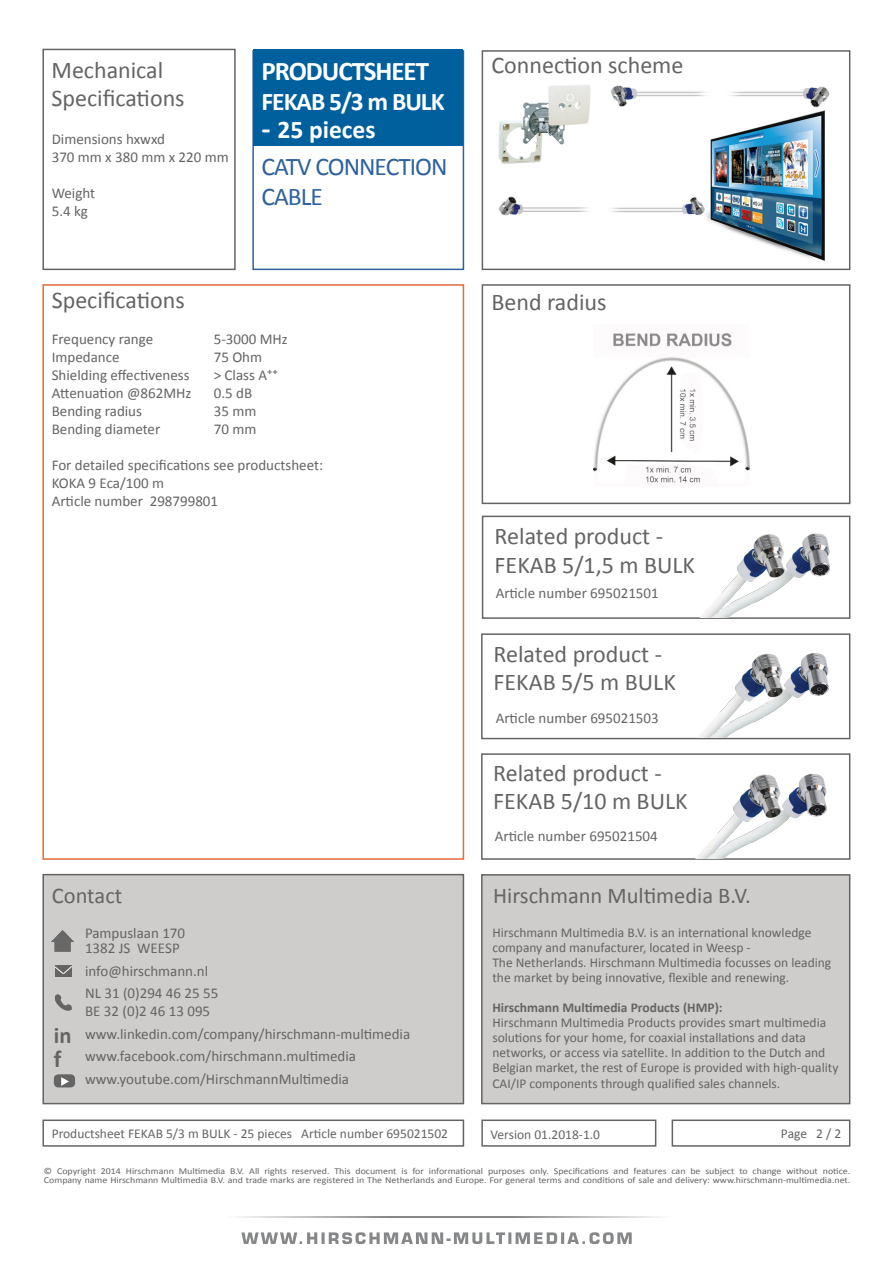
<style>
.page{position:relative;width:893px;height:1263px;background:#fff}
.page>*{position:absolute;margin:0;border:0;box-sizing:border-box;transform-origin:0 0}
.t1{font:700 27px "Calibri";letter-spacing:-.04em;color:#fff}
.t2{font:25.5px/30.6px "Calibri";letter-spacing:-.04em;color:#2e629e}
.t3{font:700 25.5px "Calibri";letter-spacing:-.04em;color:#fff}
.t4{font:700 25.5px "Calibri";color:#fff}
.t5{font:24px/28.8px "Calibri";color:#646464}
.t6{font:700 24px "Calibri";color:#646464}
.t7{font:700 22.95px "Calibri";color:#646464}
.t8{font:22.5px "Calibri";color:#646464}
.t9{font:15px/22.5px "Calibri";color:#646464}
.t10{font:13.5px/15.3px "Calibri";color:#646464}
.t11{font:700 13.5px "Calibri";color:#646464}
.t12{font:9px/9px "Calibri";color:#646464;scale:1.1 1}
.s1{font-size:30px}
</style>
<div class="page">
<div style="left:482px;top:516px;width:368px;height:103px;border:2px solid #646464"></div>
<div style="left:43px;top:875px;width:420px;height:228px;background:#cfcdcc"></div>
<img style="left:51px;top:930px;width:23px;height:22px">
<div style="left:42px;top:874px;width:422px;height:230px;border:2px solid #646464"></div>
<div style="left:481px;top:753px;width:369px;height:107px;border:2px solid #646464"></div>
<div style="left:481px;top:633px;width:369px;height:106px;border:2px solid #646464"></div>
<div style="left:481px;top:874px;width:369px;height:230px;background:#cfcdcc;border:2px solid #646464"></div>
<img style="left:697px;top:517px;width:144px;height:100px">
<div style="left:42px;top:284px;width:422px;height:576px;border:2px solid #e16d39"></div>
<div style="left:42px;top:1119px;width:422px;height:28px;border:2px solid #646464"></div>
<div style="left:481px;top:1119px;width:175px;height:28px;border:2px solid #646464"></div>
<div style="left:672px;top:1119px;width:178px;height:28px;border:2px solid #646464"></div>
<div style="left:252px;top:50px;width:212px;height:220px;border:2px solid #2e629e"></div>
<div style="left:253px;top:49px;width:210px;height:97px;background:#005f9d"></div>
<div style="left:42px;top:49px;width:194px;height:221px;border:2px solid #646464"></div>
<div style="left:54px;top:1074px;width:21px;height:13px;background:#646464;border-radius:4px"></div>
<svg style="left:59px;top:1077px;width:13px;height:11px"></svg>
<div style="left:55px;top:965px;width:17px;height:11px;background:#646464"></div>
<svg style="left:55px;top:966px;width:17px;height:8px"></svg>
<svg style="left:55px;top:994px;width:17px;height:17px"></svg>
<div style="left:482px;top:50px;width:368px;height:220px;border:2px solid #646464"></div>
<img style="left:498px;top:85px;width:332px;height:176px">
<div style="left:482px;top:284px;width:368px;height:220px;border:2px solid #646464"></div>
<img style="left:594px;top:333px;width:156px;height:150px">
<img style="left:696px;top:618px;width:155px;height:120px">
<img style="left:693px;top:738px;width:158px;height:120px">
<svg style="left:239px;top:1216px;width:419px;height:2px"></svg>
<svg style="left:241px;top:1232px;width:391px;height:12px"></svg>
<p class="t5" style="left:51px;top:54px;width:135px">Mechanical<br>Specifications</p>
<p class="t9" style="left:52px;top:130px;width:179px;line-height:18px">Dimensions hxwxd<br>370 mm x 380 mm x 220 mm</p>
<p class="t9" style="left:52px;top:184px;width:45px;line-height:18px">Weight<br>5.4 kg</p>
<p class="t5" style="left:52px;top:285px;width:135px">Specifications</p>
<p class="t1" style="left:262px;top:52px;width:169px">PRODUCTSHEET</p>
<p class="t3" style="left:262px;top:83px;width:185px">FEKAB 5/3 m BULK</p>
<p class="t4" style="left:262px;top:112px;width:116px"><span class="s1">-</span> 25 pieces</p>
<p class="t2" style="left:262px;top:150px;width:187px">CATV CONNECTION<br>CABLE</p>
<p class="t9" style="left:52px;top:328px;width:103px">Frequency range</p>
<p class="t9" style="left:214px;top:328px;width:76px">5-3000 MHz</p>
<p class="t9" style="left:52px;top:346px;width:69px">Impedance</p>
<p class="t9" style="left:214px;top:346px;width:50px">75 Ohm</p>
<p class="t9" style="left:52px;top:364px;width:139px">Shielding effectiveness</p>
<p class="t9" style="left:214px;top:364px;width:66px">&gt; Class A⁺⁺</p>
<p class="t9" style="left:52px;top:382px;width:141px">Attenuation @862MHz</p>
<p class="t9" style="left:214px;top:382px;width:40px">0.5 dB</p>
<p class="t9" style="left:52px;top:400px;width:92px">Bending radius</p>
<p class="t9" style="left:214px;top:400px;width:44px">35 mm</p>
<p class="t9" style="left:52px;top:418px;width:110px">Bending diameter</p>
<p class="t9" style="left:214px;top:418px;width:44px">70 mm</p>
<p class="t9" style="left:52px;top:454px;width:273px">For detailed specifications see productsheet:</p>
<p class="t9" style="left:52px;top:472px;width:114px">KOKA 9 Eca/100 m</p>
<p class="t9" style="left:52px;top:490px;width:168px">Article number 298799801</p>
<p class="t8" style="left:52px;top:880px;width:72px">Contact</p>
<p class="t7" style="left:54px;top:1019px;width:19px">in</p>
<p class="t6" style="left:54px;top:1042px;width:9px">f</p>
<p class="t9" style="left:85px;top:925px;width:102px;line-height:15px">Pampuslaan 170<br>1382 JS WEESP</p>
<p class="t9" style="left:85px;top:959px;width:135px">info@hirschmann.nl<br>NL 31 (0)294 46 25 55</p>
<p class="t9" style="left:85px;top:1000px;width:327px">BE 32 (0)2 46 13 095 www.linkedin.com/company/hirschmann-multimedia www.facebook.com/hirschmann.multimedia</p>
<p class="t9" style="left:85px;top:1067px;width:266px">www.youtube.com/HirschmannMultimedia</p>
<p class="t5" style="left:491px;top:50px;width:193px">Connection scheme</p>
<p class="t5" style="left:491px;top:287px;width:117px">Bend radius</p>
<p class="t5" style="left:495px;top:521px;width:202px">Related product -<br>FEKAB 5/1,5 m BULK</p>
<p class="t9" style="left:496px;top:581px;width:165px">Article number 695021501</p>
<p class="t5" style="left:494px;top:639px;width:184px">Related product -<br>FEKAB 5/5 m BULK</p>
<p class="t9" style="left:496px;top:706px;width:165px">Article number 695021503</p>
<p class="t5" style="left:493px;top:757px;width:196px">Related product -<br>FEKAB 5/10 m BULK</p>
<p class="t9" style="left:495px;top:825px;width:165px">Article number 695021504</p>
<p class="t8" style="left:493px;top:880px;width:259px">Hirschmann Multimedia B.V.</p>
<p class="t10" style="left:492px;top:925px;width:340px">Hirschmann Multimedia B.V. is an international knowledge company and manufacturer, located in Weesp -<br>The Netherlands. Hirschmann Multimedia focusses on leading the market by being innovative, flexible and renewing.</p>
<p class="t11" style="left:492px;top:998px;width:232px">Hirschmann Multimedia Products (HMP):</p>
<p class="t10" style="left:492px;top:1015px;width:348px">Hirschmann Multimedia Products provides smart multimedia solutions for your home, for coaxial installations and data networks, or access via satellite. In addition to the Dutch and Belgian market, the rest of Europe is provided with high-quality CAI/IP components through qualified sales channels.</p>
<p class="t10" style="left:52px;top:1126px;width:398px">Productsheet FEKAB 5/3 m BULK - 25 pieces Article number 695021502</p>
<p class="t10" style="left:491px;top:1126px;width:111px">Version 01.2018-1.0</p>
<p class="t10" style="left:781px;top:1126px;width:62px">Page 2 / 2</p>
<p class="t12" style="left:44px;top:1166px;width:735px">© Copyright 2014 Hirschmann Multimedia B.V. All rights reserved. This document is for informational purposes only. Specifications and features can be subject to change without notice.<br>Company name Hirschmann Multimedia B.V. and trade marks are registered in The Netherlands and Europe. For general terms and conditions of sale and delivery: www.hirschmann-multimedia.net.</p>
</div>
